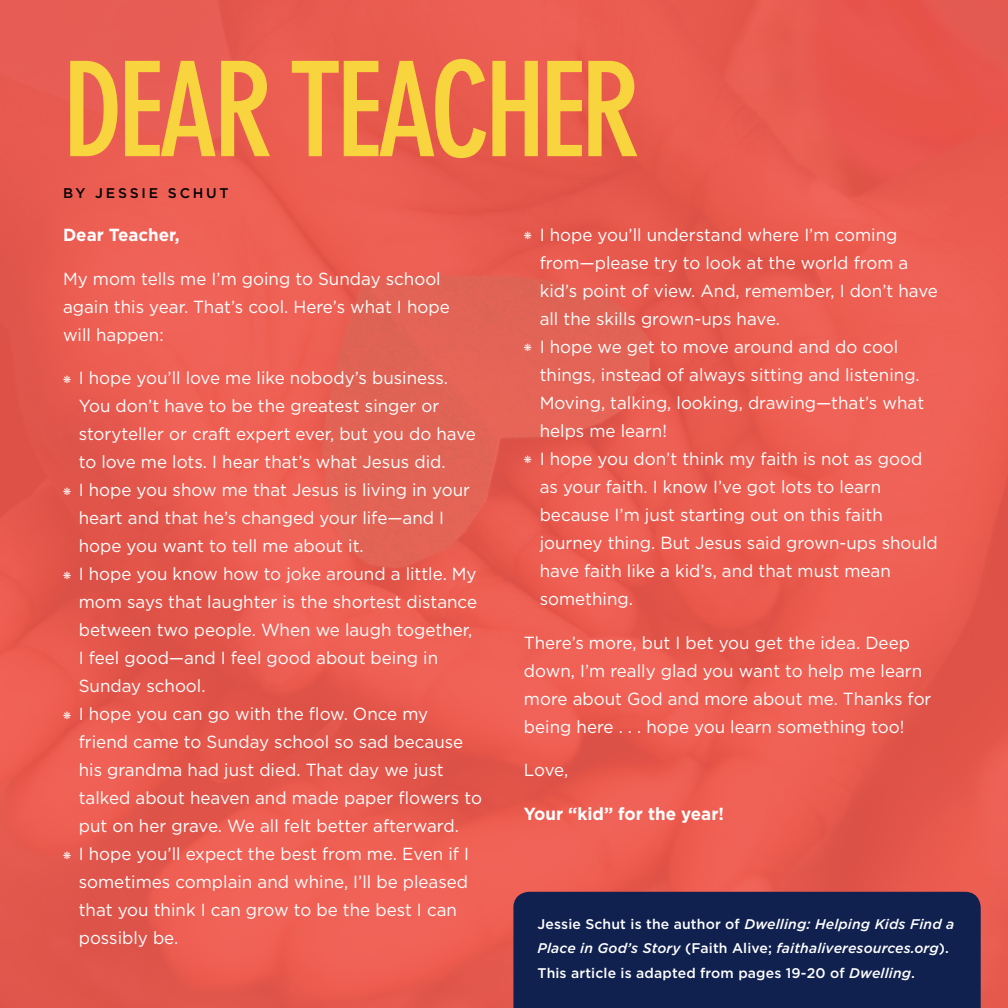
<style>
.page{position:relative;width:1008px;height:1008px;background:#f0564b}
.page>*{position:absolute;margin:0;border:0;box-sizing:border-box;transform-origin:0 0}
.t1{font:700 condensed 129.5px "DIN Neuzeit Grotesk Std";letter-spacing:-.04em;color:#f8d53f}
.Body{font:17.5px/28px "Gotham";color:#fff}
.Body-2{font:700 17.5px "Gotham";color:#fff}
.t2{font:500 14px/24.5px "Gotham";letter-spacing:.01em;color:#fff}
.t3{font:500 14px "Gotham";letter-spacing:.2em;color:#000}
.s1{font-style:italic}
</style>
<div class="page">
<div style="left:513px;top:892px;width:468px;height:116px;background:#10214f"></div>
<svg style="left:63px;top:487px;width:8px;height:8px"></svg>
<svg style="left:63px;top:571px;width:8px;height:8px"></svg>
<svg style="left:63px;top:855px;width:8px;height:4px"></svg>
<svg style="left:524px;top:232px;width:8px;height:7px"></svg>
<svg style="left:524px;top:344px;width:8px;height:7px"></svg>
<svg style="left:524px;top:456px;width:8px;height:7px"></svg>
<p class="t1" style="left:63px;top:35px;width:579px">DEAR TEACHER</p>
<p class="t3" style="left:63px;top:184px;width:167px">BY JESSIE SCHUT</p>
<p class="Body-2" style="left:63px;top:223px;width:118px">Dear Teacher,</p>
<p class="Body" style="left:63px;top:264px;width:388px">My mom tells me I’m going to Sunday school again this year. That’s cool. Here’s what I hope will happen:</p>
<p class="Body" style="left:79px;top:364px;width:399px">I hope you’ll love me like nobody’s business.<br>You don’t have to be the greatest singer or storyteller or craft expert ever, but you do have to love me lots. I hear that’s what Jesus did.</p>
<p class="Body" style="left:79px;top:476px;width:393px">I hope you show me that Jesus is living in your heart and that he’s changed your life—and I hope you want to tell me about it.</p>
<p class="Body" style="left:79px;top:560px;width:400px">I hope you know how to joke around a little. My mom says that laughter is the shortest distance between two people. When we laugh together, I feel good—and I feel good about being in Sunday school.</p>
<p class="Body" style="left:79px;top:700px;width:405px">I hope you can go with the flow. Once my friend came to Sunday school so sad because his grandma had just died. That day we just talked about heaven and made paper flowers to put on her grave. We all felt better afterward.</p>
<p class="Body" style="left:79px;top:840px;width:392px">I hope you’ll expect the best from me. Even if I sometimes complain and whine, I’ll be pleased that you think I can grow to be the best I can possibly be.</p>
<p class="Body" style="left:540px;top:220px;width:400px">I hope you’ll understand where I’m coming from—please try to look at the world from a kid’s point of view. And, remember, I don’t have all the skills grown-ups have.</p>
<p class="Body" style="left:540px;top:332px;width:386px">I hope we get to move around and do cool things, instead of always sitting and listening.<br>Moving, talking, looking, drawing—that’s what helps me learn!</p>
<p class="Body" style="left:540px;top:444px;width:400px">I hope you don’t think my faith is not as good as your faith. I know I’ve got lots to learn because I’m just starting out on this faith journey thing. But Jesus said grown-ups should have faith like a kid’s, and that must mean something.</p>
<p class="Body" style="left:524px;top:628px;width:409px">There’s more, but I bet you get the idea. Deep down, I’m really glad you want to help me learn more about God and more about me. Thanks for being here . . . hope you learn something too!</p>
<p class="Body" style="left:524px;top:756px;width:46px">Love,</p>
<p class="Body-2" style="left:524px;top:802px;width:201px">Your “kid” for the year!</p>
<p class="t2" style="left:538px;top:911px;width:418px">Jessie Schut is the author of <span class="s1">Dwelling: Helping Kids Find a<br>Place in God’s Story</span> (Faith Alive; <span class="s1">faithaliveresources.org</span>).<br>This article is adapted from pages 19-20 of <span class="s1">Dwelling</span>.</p>
</div>
